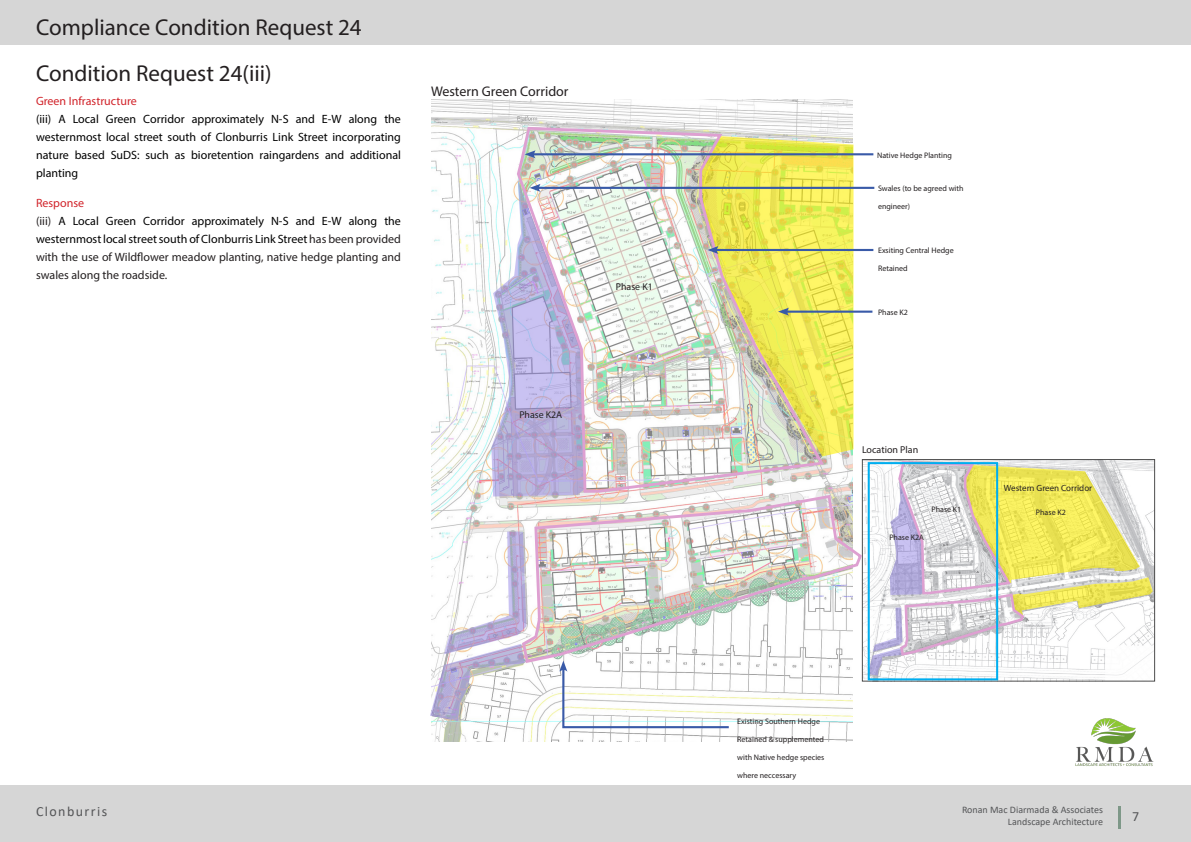
<style>
.page{position:relative;width:1191px;height:842px;background:#fff}
.page>*{position:absolute;margin:0;border:0;box-sizing:border-box;transform-origin:0 0}
.t1{font:23px "Myriad Pro";color:#231f20}
.TOC_header{font:14px "Myriad Pro";color:#231f20}
.t2{font:14px "Calibri";letter-spacing:.1em;color:#545557}
.TOC_header-2{font:12px/18px "Myriad Pro";color:#231f20;text-align:justify}
.TOC_header-3{font:12px/18px "Myriad Pro";color:#000;text-align:justify}
.TOC_header-4{font:12px "Myriad Pro";color:#d1232a}
.t3{font:10px/12px "Calibri";color:#545557;text-align:right}
.t4{font:10px "Myriad Pro";color:#231f20}
.TOC_header-5{font:9.9px "Myriad Pro";color:#231f20}
.t5{font:9px "Myriad Pro";color:#231f20}
.TOC_header-6{font:8px "Myriad Pro";color:#231f20}
.s1{color:#000}
</style>
<div class="page">
<div style="left:0;top:785px;width:1191px;height:57px;background:#d6d6d6"></div>
<div style="left:0;top:0;width:1191px;height:45px;background:#d6d6d6"></div>
<hr style="left:1117px;top:806px;width:3px;height:22px;background:#7e9888">
<img style="left:432px;top:99px;width:421px;height:642px">
<svg style="left:826px;top:136px;width:27px;height:320px;fill:#f6ef5f"></svg>
<img style="left:515px;top:125px;width:311px;height:368px">
<svg style="left:867px;top:460px;width:285px;height:216px"></svg>
<img style="left:1075px;top:718px;width:79px;height:48px">
<div style="left:867px;top:462px;width:131px;height:218px;border:2px solid #00aeef"></div>
<hr style="left:532px;top:153px;width:341px;height:2px;background:#395aa8">
<svg style="left:524px;top:150px;width:12px;height:8px"></svg>
<hr style="left:536px;top:187px;width:338px;height:2px;background:#395aa8">
<img style="left:491px;top:179px;width:93px;height:317px">
<hr style="left:714px;top:249px;width:159px;height:2px;background:#395aa8">
<svg style="left:707px;top:246px;width:11px;height:8px"></svg>
<hr style="left:785px;top:311px;width:87px;height:2px;background:#395aa8">
<svg style="left:778px;top:308px;width:11px;height:8px"></svg>
<svg style="left:430px;top:532px;width:96px;height:189px"></svg>
<img style="left:520px;top:493px;width:344px;height:172px">
<svg style="left:559px;top:660px;width:172px;height:69px"></svg>
<p class="t1" style="left:36px;top:13px;width:327px">Compliance Condition Request 24</p>
<p class="t1" style="left:36px;top:59px;width:237px">Condition Request 24(iii)</p>
<p class="TOC_header-4" style="left:36px;top:94px;width:102px">Green Infrastructure</p>
<p class="TOC_header-3" style="left:36px;top:110px;width:366px">(iii) A Local Green Corridor approximately N-S and E-W along the westernmost local street south of Clonburris Link Street incorporating nature based SuDS: such as bioretention raingardens and additional planting</p>
<p class="TOC_header-4" style="left:36px;top:196px;width:50px">Response</p>
<p class="TOC_header-2" style="left:36px;top:212px;width:366px">(iii) <span class="s1">A Local Green Corridor approximately N-S and E-W along the westernmost local street south of Clonburris Link Street</span> has been provided with the use of Wildflower meadow planting, native hedge planting and swales along the roadside.</p>
<p class="TOC_header" style="left:431px;top:82px;width:139px">Western Green Corridor</p>
<p class="TOC_header-5" style="left:616px;top:281px;width:38px">Phase K1</p>
<p class="TOC_header-5" style="left:519px;top:409px;width:44px">Phase K2A</p>
<p class="t2" style="left:36px;top:802px;width:73px">Clonburris</p>
<p class="TOC_header-6" style="left:877px;top:150px;width:76px">Native Hedge Planting</p>
<p class="TOC_header-6" style="left:878px;top:184px;width:87px">Swales (to be agreed with</p>
<p class="TOC_header-6" style="left:878px;top:202px;width:34px">engineer)</p>
<p class="TOC_header-6" style="left:878px;top:245px;width:77px">Exsiting Central Hedge</p>
<p class="TOC_header-6" style="left:878px;top:263px;width:31px">Retained</p>
<p class="TOC_header-6" style="left:878px;top:307px;width:31px">Phase K2</p>
<p class="t4" style="left:862px;top:443px;width:58px">Location Plan</p>
<p class="TOC_header-6" style="left:931px;top:504px;width:31px">Phase K1</p>
<p class="TOC_header-6" style="left:889px;top:532px;width:36px">Phase K2A</p>
<p class="t5" style="left:1003px;top:483px;width:90px">Western Green Corridor</p>
<p class="TOC_header-6" style="left:1036px;top:508px;width:31px">Phase K2</p>
<p class="TOC_header-6" style="left:737px;top:716px;width:84px">Existing Southern Hedge</p>
<p class="TOC_header-6" style="left:737px;top:734px;width:88px">Retained &amp; supplemented</p>
<p class="TOC_header-6" style="left:737px;top:752px;width:89px">with Native hedge species</p>
<p class="TOC_header-6" style="left:737px;top:770px;width:60px">where neccessary</p>
<p class="t3" style="left:962px;top:804px;width:143px">Ronan Mac Diarmada &amp; Associates<br>Landscape Architecture</p>
<p class="t2" style="left:1132px;top:807px;width:9px">7</p>
</div>
